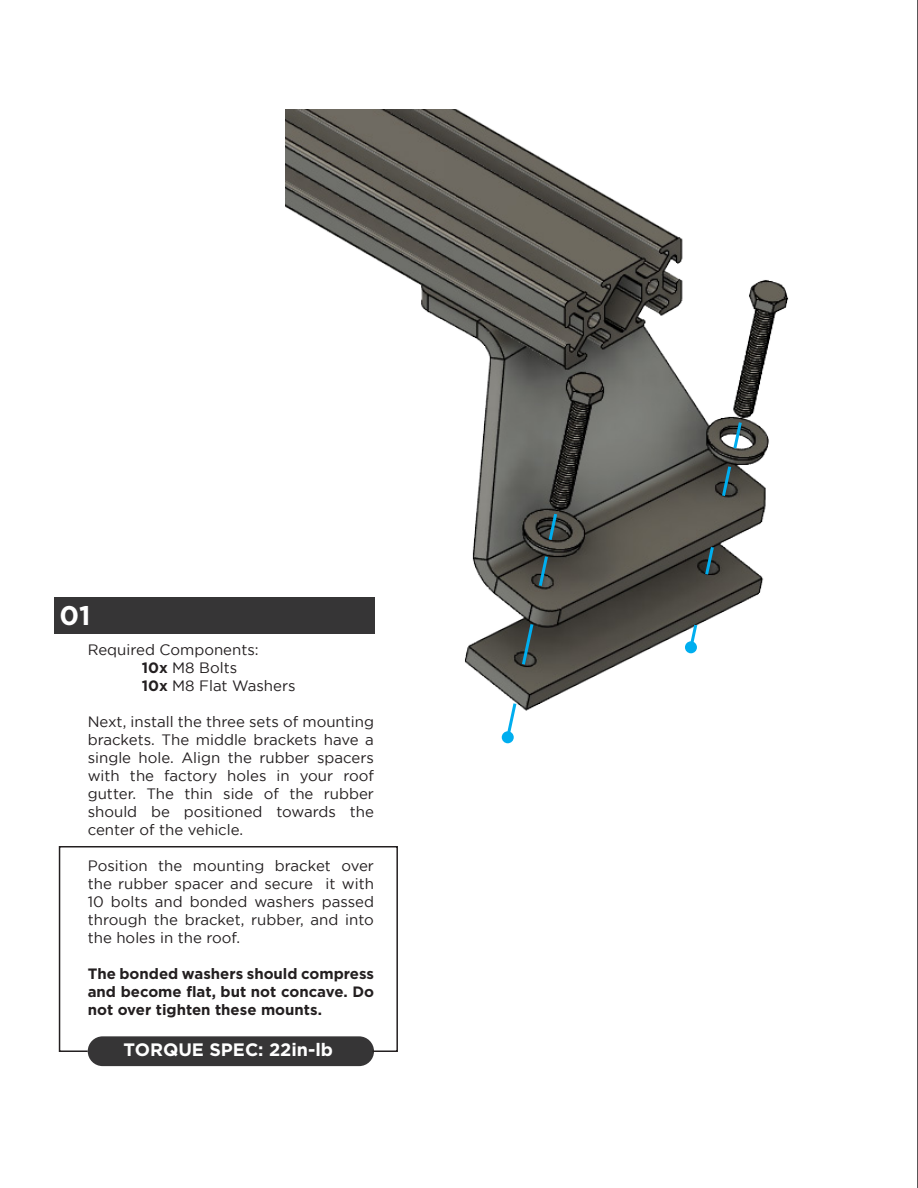
<style>
.page{position:relative;width:918px;height:1188px;background:#fff}
.page>*{position:absolute;margin:0;border:0;box-sizing:border-box;transform-origin:0 0}
.t1{font:700 27px "Gotham";color:#fff}
.t2{font:700 18px "Gotham";color:#fff}
.t3{font:15px/18px "Gotham";color:#231f20;text-align:justify}
.t4{font:700 15px/18px "Gotham";color:#231f20;text-align:justify}
.s1{font-weight:700}
</style>
<div class="page">
<hr style="left:917px;top:0;width:1px;height:1188px;background:#231f20">
<img style="left:285px;top:110px;width:504px;height:634px">
<div style="left:54px;top:597px;width:320px;height:36px;background:#363536"></div>
<div style="left:88px;top:1036px;width:286px;height:30px;background:#363536;border-radius:15px"></div>
<svg style="left:58px;top:846px;width:340px;height:207px"></svg>
<svg style="left:547px;top:511px;width:12px;height:32px"></svg>
<svg style="left:731px;top:419px;width:13px;height:33px"></svg>
<svg style="left:537px;top:553px;width:13px;height:36px"></svg>
<svg style="left:720px;top:463px;width:13px;height:36px"></svg>
<svg style="left:520px;top:621px;width:16px;height:47px"></svg>
<svg style="left:504px;top:700px;width:15px;height:41px"></svg>
<div style="left:502px;top:731px;width:12px;height:12px;background:#00aeef;border-radius:50%"></div>
<svg style="left:703px;top:544px;width:13px;height:34px"></svg>
<svg style="left:687px;top:621px;width:12px;height:30px"></svg>
<div style="left:685px;top:641px;width:12px;height:12px;background:#00aeef;border-radius:50%"></div>
<p class="t1" style="left:60px;top:599px;width:32px">01</p>
<p class="t3" style="left:88px;top:640px;width:173px">Required Components:</p>
<p class="t3" style="left:142px;top:658px;width:97px"><span class="s1">10x</span> M8 Bolts</p>
<p class="t3" style="left:142px;top:676px;width:155px"><span class="s1">10x</span> M8 Flat Washers</p>
<p class="t3" style="left:88px;top:712px;width:288px">Next, install the three sets of mounting brackets. The middle brackets have a single hole. Align the rubber spacers with the factory holes in your roof gutter. The thin side of the rubber should be positioned towards the center of the vehicle.</p>
<p class="t3" style="left:88px;top:856px;width:288px">Position the mounting bracket over the rubber spacer and secure it with 10 bolts and bonded washers passed through the bracket, rubber, and into the holes in the roof.</p>
<p class="t4" style="left:88px;top:964px;width:288px">The bonded washers should compress and become flat, but not concave. Do not over tighten these mounts.</p>
<p class="t2" style="left:124px;top:1040px;width:211px">TORQUE SPEC: 22in-lb</p>
</div>
